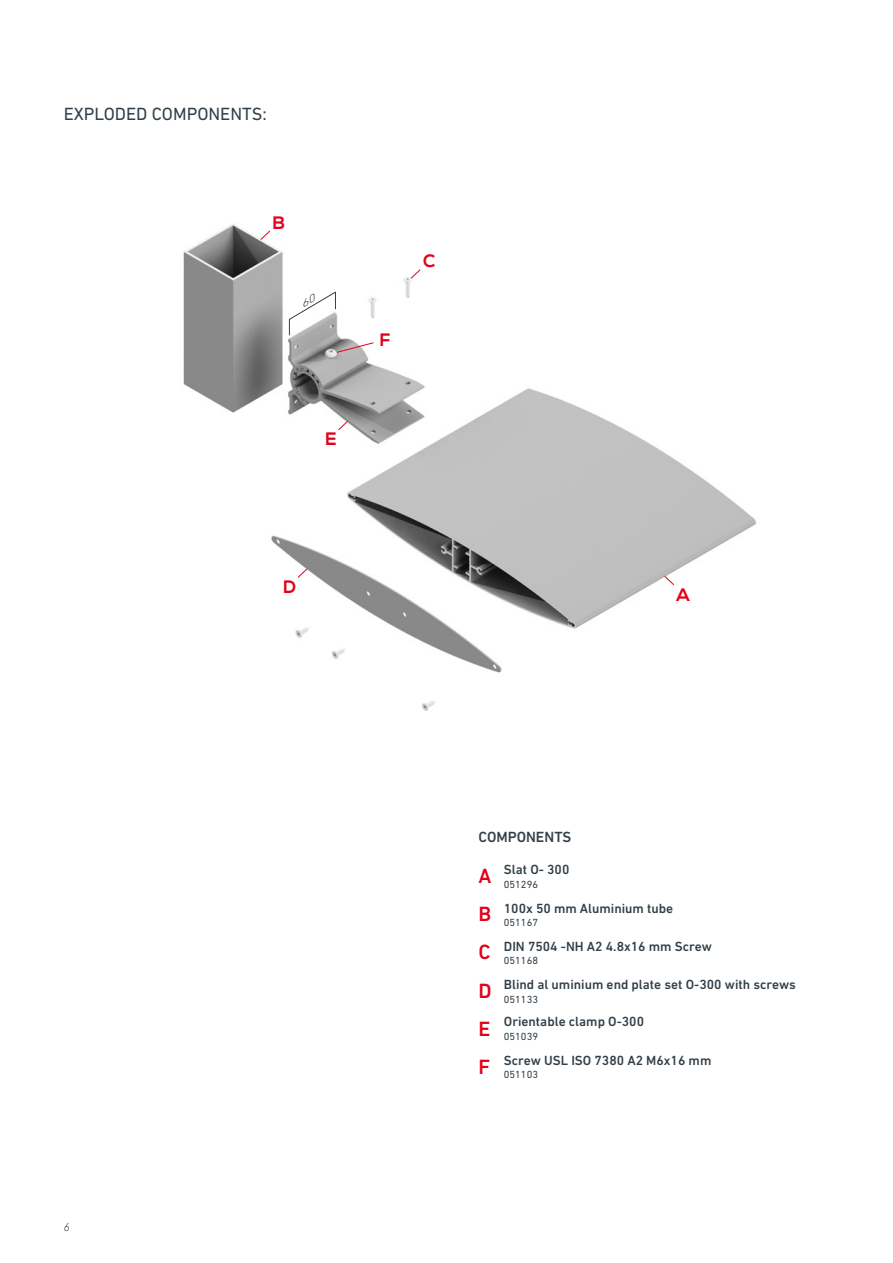
<style>
.page{position:relative;width:893px;height:1263px;background:#fff}
.page>*{position:absolute;margin:0;border:0;box-sizing:border-box;transform-origin:0 0}
.t1{font:500 21px "DIN Next LT Pro";color:#e2001a}
.Presentación_español{font:18px "DIN Next LT Pro";color:#323f47}
.t2{font:700 18px "Nexa";color:#e2001a}
.t3{font:500 15px "DIN Next LT Pro";color:#323f47}
.t4{font:500 13.5px "DIN Next LT Pro";color:#323f47}
.t5{font:italic 300 12px "DIN Next LT Pro";color:#323f47}
.t6{font:10.5px "DIN Next LT Pro";color:#323f47}
</style>
<div class="page">
<img style="left:183px;top:224px;width:574px;height:487px">
<svg style="left:664px;top:575px;width:11px;height:11px"></svg>
<svg style="left:297px;top:568px;width:11px;height:11px"></svg>
<svg style="left:337px;top:420px;width:12px;height:11px"></svg>
<svg style="left:410px;top:269px;width:11px;height:10px"></svg>
<svg style="left:260px;top:230px;width:11px;height:11px"></svg>
<svg style="left:336px;top:342px;width:38px;height:11px"></svg>
<svg style="left:289px;top:291px;width:47px;height:45px"></svg>
<p class="Presentación_español" style="left:64px;top:103px;width:205px">EXPLODED COMPONENTS:</p>
<p class="t2" style="left:273px;top:212px;width:14px">B</p>
<p class="t2" style="left:326px;top:428px;width:13px">E</p>
<p class="t2" style="left:380px;top:330px;width:12px">F</p>
<p class="t2" style="left:423px;top:251px;width:13px">C</p>
<p class="t2" style="left:284px;top:576px;width:14px">D</p>
<p class="t2" style="left:677px;top:585px;width:15px">A</p>
<p class="t5" style="left:64px;top:1220px;width:8px">6</p>
<p class="t3" style="left:478px;top:828px;width:95px">COMPONENTS</p>
<p class="t1" style="left:478px;top:863px;width:14px">A</p>
<p class="t4" style="left:504px;top:862px;width:67px">Slat O- 300</p>
<p class="t6" style="left:504px;top:878px;width:36px">051296</p>
<p class="t1" style="left:478px;top:902px;width:14px">B</p>
<p class="t4" style="left:504px;top:900px;width:171px">100x 50 mm Aluminium tube</p>
<p class="t6" style="left:504px;top:916px;width:36px">051167</p>
<p class="t1" style="left:478px;top:940px;width:14px">C</p>
<p class="t4" style="left:504px;top:938px;width:209px">DIN 7504 -NH A2 4.8x16 mm Screw</p>
<p class="t6" style="left:504px;top:955px;width:36px">051168</p>
<p class="t1" style="left:478px;top:978px;width:15px">D</p>
<p class="t4" style="left:504px;top:977px;width:294px">Blind al uminium end plate set O-300 with screws</p>
<p class="t6" style="left:504px;top:993px;width:36px">051133</p>
<p class="t1" style="left:478px;top:1016px;width:13px">E</p>
<p class="t4" style="left:504px;top:1014px;width:142px">Orientable clamp O-300</p>
<p class="t6" style="left:504px;top:1030px;width:36px">051039</p>
<p class="t1" style="left:478px;top:1055px;width:13px">F</p>
<p class="t4" style="left:504px;top:1052px;width:209px">Screw USL ISO 7380 A2 M6x16 mm</p>
<p class="t6" style="left:504px;top:1068px;width:36px">051103</p>
</div>
